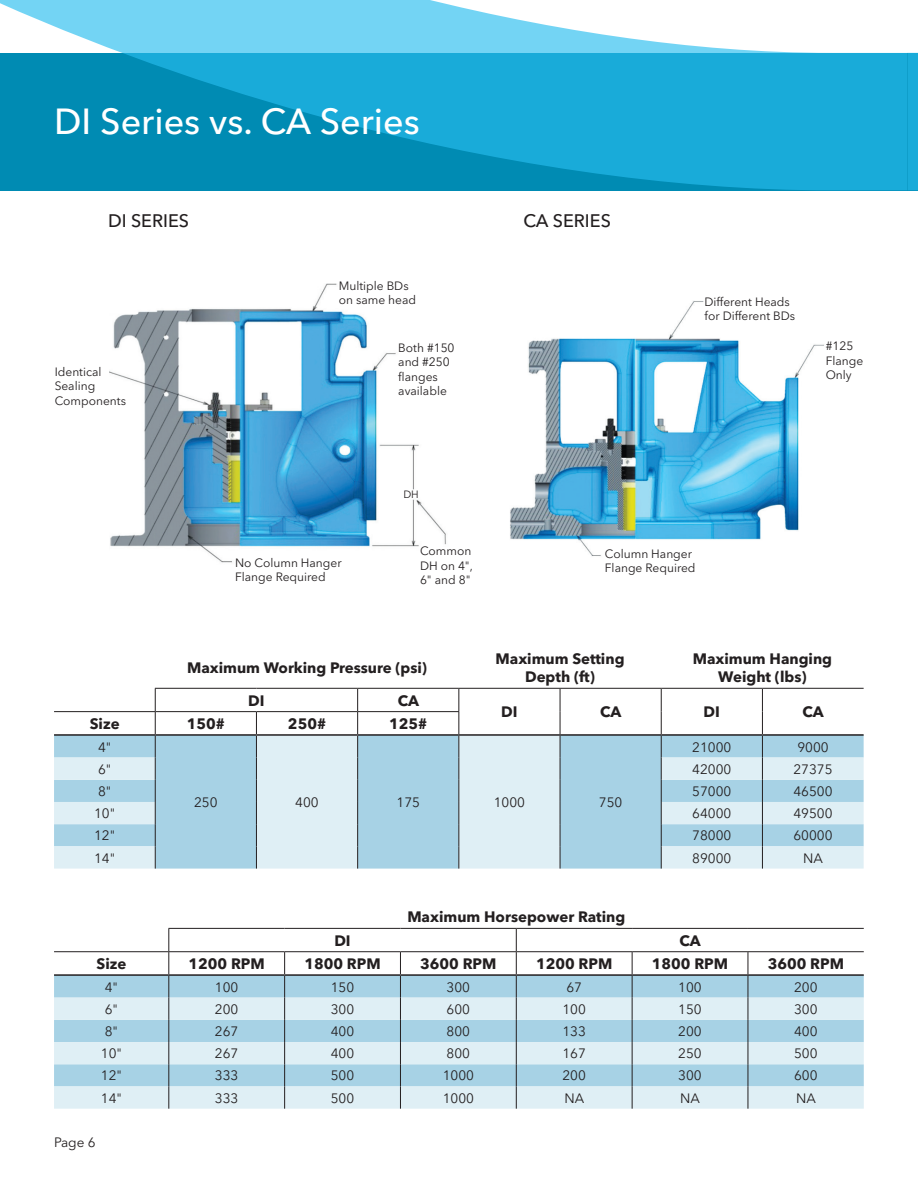
<style>
.page{position:relative;width:918px;height:1188px;background:#fff}
.page>*{position:absolute;margin:0;border:0;box-sizing:border-box;transform-origin:0 0}
.t1{font:500 36px "Avenir Next LT Pro";color:#fff}
.t2{font:500 18px "Avenir Next LT Pro";color:#231f20}
.t3{font:700 15px/18px "Avenir Next LT Pro";color:#231f20;text-align:center}
.t4{font:13.5px "Avenir Next LT Pro";color:#231f20}
.t5{font:12px/14.4px "Avenir Next LT Pro";color:#231f20}
.t6{font:10.5px "Avenir Next LT Pro";color:#231f20}
.s1{font-weight:500;font-size:15px;color:#fff}
</style>
<div class="page">
<svg style="left:0;top:0;width:907px;height:190px;background:#3bb2d6"></svg>
<svg style="left:907px;top:52px;width:11px;height:138px;background:#19aad7"></svg>
<img style="left:109px;top:284px;width:337px;height:279px">
<img style="left:510px;top:301px;width:314px;height:255px">
<svg style="left:54px;top:736px;width:810px;height:133px;background:#bfdeeb"></svg>
<hr style="left:155px;top:688px;width:101px;height:1px;background:#231f20">
<hr style="left:256px;top:688px;width:102px;height:1px;background:#231f20">
<hr style="left:358px;top:688px;width:101px;height:1px;background:#231f20">
<hr style="left:459px;top:688px;width:101px;height:1px;background:#231f20">
<hr style="left:560px;top:688px;width:101px;height:1px;background:#231f20">
<hr style="left:661px;top:688px;width:101px;height:1px;background:#231f20">
<hr style="left:762px;top:688px;width:102px;height:1px;background:#231f20">
<hr style="left:54px;top:711px;width:101px;height:1px;background:#231f20">
<hr style="left:155px;top:711px;width:101px;height:1px;background:#231f20">
<hr style="left:256px;top:711px;width:102px;height:1px;background:#231f20">
<hr style="left:358px;top:711px;width:101px;height:1px;background:#231f20">
<svg style="left:155px;top:689px;width:1px;height:180px"></svg>
<svg style="left:256px;top:712px;width:1px;height:157px"></svg>
<svg style="left:357px;top:689px;width:1px;height:180px"></svg>
<svg style="left:458px;top:689px;width:1px;height:180px"></svg>
<svg style="left:560px;top:689px;width:1px;height:180px"></svg>
<svg style="left:661px;top:689px;width:1px;height:180px"></svg>
<svg style="left:762px;top:689px;width:1px;height:180px"></svg>
<hr style="left:54px;top:734px;width:101px;height:2px;background:#231f20">
<hr style="left:155px;top:734px;width:101px;height:2px;background:#231f20">
<hr style="left:256px;top:734px;width:102px;height:2px;background:#231f20">
<hr style="left:358px;top:734px;width:101px;height:2px;background:#231f20">
<hr style="left:459px;top:734px;width:101px;height:2px;background:#231f20">
<hr style="left:560px;top:734px;width:101px;height:2px;background:#231f20">
<hr style="left:661px;top:734px;width:101px;height:2px;background:#231f20">
<hr style="left:762px;top:734px;width:102px;height:2px;background:#231f20">
<div style="left:54px;top:976px;width:810px;height:22px;background:#a7d2e5"></div>
<svg style="left:54px;top:998px;width:810px;height:111px;background:#c8e3ee"></svg>
<hr style="left:168px;top:928px;width:117px;height:1px;background:#231f20">
<hr style="left:285px;top:928px;width:115px;height:1px;background:#231f20">
<hr style="left:400px;top:928px;width:116px;height:1px;background:#231f20">
<hr style="left:516px;top:928px;width:116px;height:1px;background:#231f20">
<hr style="left:632px;top:928px;width:116px;height:1px;background:#231f20">
<hr style="left:748px;top:928px;width:116px;height:1px;background:#231f20">
<hr style="left:54px;top:951px;width:115px;height:1px;background:#231f20">
<hr style="left:169px;top:951px;width:116px;height:1px;background:#231f20">
<hr style="left:285px;top:951px;width:115px;height:1px;background:#231f20">
<hr style="left:400px;top:951px;width:116px;height:1px;background:#231f20">
<hr style="left:516px;top:951px;width:116px;height:1px;background:#231f20">
<hr style="left:632px;top:951px;width:116px;height:1px;background:#231f20">
<hr style="left:748px;top:951px;width:116px;height:1px;background:#231f20">
<svg style="left:168px;top:929px;width:1px;height:180px"></svg>
<svg style="left:284px;top:952px;width:1px;height:157px"></svg>
<svg style="left:400px;top:952px;width:1px;height:157px"></svg>
<svg style="left:516px;top:929px;width:1px;height:180px"></svg>
<svg style="left:632px;top:952px;width:1px;height:157px"></svg>
<svg style="left:748px;top:952px;width:1px;height:157px"></svg>
<hr style="left:54px;top:974px;width:115px;height:2px;background:#231f20">
<hr style="left:169px;top:974px;width:116px;height:2px;background:#231f20">
<hr style="left:285px;top:974px;width:115px;height:2px;background:#231f20">
<hr style="left:400px;top:974px;width:116px;height:2px;background:#231f20">
<hr style="left:516px;top:974px;width:116px;height:2px;background:#231f20">
<hr style="left:632px;top:974px;width:116px;height:2px;background:#231f20">
<hr style="left:748px;top:974px;width:116px;height:2px;background:#231f20">
<div style="left:100px;top:300px;width:38px;height:14px;background:#fff"></div>
<p class="t1" style="left:54px;top:99px;width:367px">DI Series vs. CA Series</p>
<p class="t2" style="left:108px;top:209px;width:83px">DI SERIES</p>
<p class="t2" style="left:523px;top:209px;width:89px">CA SERIES</p>
<p class="t5" style="left:55px;top:364px;width:73px">Identical<br>Sealing<br>Components</p>
<p class="t5" style="left:339px;top:278px;width:79px">Multiple BDs on same head</p>
<p class="t5" style="left:398px;top:341px;width:58px">Both #150 and #250 flanges available</p>
<p class="t5" style="left:705px;top:294px;width:92px">Different Heads for Different BDs</p>
<p class="t5" style="left:826px;top:339px;width:39px">#125<br>Flange<br>Only</p>
<p class="t6" style="left:403px;top:488px;width:17px">DH</p>
<p class="t5" style="left:420px;top:544px;width:54px">Common<br>DH on 4",<br>6" and 8"</p>
<p class="t5" style="left:235px;top:556px;width:108px">No Column Hanger<br>Flange Required</p>
<p class="t5" style="left:605px;top:547px;width:92px">Column Hanger<br>Flange Required</p>
<p class="t3" style="left:187px;top:659px;width:242px">Maximum Working Pressure (psi)</p>
<p class="t3" style="left:496px;top:650px;width:130px">Maximum Setting<br>Depth (ft)</p>
<p class="t3" style="left:693px;top:650px;width:141px">Maximum Hanging<br>Weight (lbs)</p>
<p class="t3" style="left:248px;top:691px;width:18px">DI</p>
<p class="t3" style="left:398px;top:691px;width:23px">CA</p>
<p class="t3" style="left:501px;top:703px;width:18px">DI</p>
<p class="t3" style="left:600px;top:703px;width:23px">CA</p>
<p class="t3" style="left:704px;top:703px;width:18px">DI</p>
<p class="t3" style="left:803px;top:703px;width:23px">CA</p>
<p class="t3" style="left:90px;top:715px;width:31px">Size</p>
<p class="t3" style="left:187px;top:715px;width:40px">150#</p>
<p class="t3" style="left:288px;top:715px;width:40px">250#</p>
<p class="t3" style="left:389px;top:715px;width:40px">125#</p>
<p class="t4" style="left:98px;top:739px;width:15px">4"</p>
<p class="t4" style="left:692px;top:739px;width:41px">21000</p>
<p class="t4" style="left:797px;top:739px;width:33px">9000</p>
<p class="t4" style="left:98px;top:761px;width:15px">6"</p>
<p class="t4" style="left:692px;top:761px;width:41px">42000</p>
<p class="t4" style="left:793px;top:761px;width:41px">27375</p>
<p class="t4" style="left:98px;top:783px;width:15px">8"</p>
<p class="t4" style="left:692px;top:783px;width:41px">57000</p>
<p class="t4" style="left:793px;top:783px;width:41px">46500</p>
<p class="t4" style="left:94px;top:805px;width:23px">10"</p>
<p class="t4" style="left:692px;top:805px;width:41px">64000</p>
<p class="t4" style="left:793px;top:805px;width:41px">49500</p>
<p class="t4" style="left:94px;top:828px;width:23px">12"</p>
<p class="t4" style="left:692px;top:828px;width:41px">78000</p>
<p class="t4" style="left:793px;top:828px;width:41px">60000</p>
<p class="t4" style="left:94px;top:850px;width:23px">14"</p>
<p class="t4" style="left:692px;top:850px;width:41px">89000</p>
<p class="t4" style="left:803px;top:850px;width:21px">NA</p>
<p class="t4" style="left:194px;top:794px;width:25px">250</p>
<p class="t4" style="left:295px;top:794px;width:25px">400</p>
<p class="t4" style="left:397px;top:794px;width:25px">175</p>
<p class="t4" style="left:494px;top:794px;width:33px">1000</p>
<p class="t4" style="left:599px;top:794px;width:25px">750</p>
<p class="t3" style="left:407px;top:908px;width:219px">Maximum Horsepower Rating</p>
<p class="t3" style="left:334px;top:931px;width:18px">DI</p>
<p class="t3" style="left:680px;top:931px;width:23px">CA</p>
<p class="t3" style="left:96px;top:955px;width:31px">Size</p>
<p class="t3" style="left:189px;top:955px;width:78px">1200 RPM</p>
<p class="t3" style="left:304px;top:955px;width:78px">1800 RPM</p>
<p class="t3" style="left:420px;top:955px;width:78px">3600 RPM</p>
<p class="t3" style="left:536px;top:955px;width:78px">1200 RPM</p>
<p class="t3" style="left:652px;top:955px;width:78px">1800 RPM</p>
<p class="t3" style="left:768px;top:955px;width:78px">3600 RPM</p>
<p class="t4" style="left:105px;top:979px;width:15px">4"</p>
<p class="t4" style="left:215px;top:979px;width:25px">100</p>
<p class="t4" style="left:331px;top:979px;width:25px">150</p>
<p class="t4" style="left:447px;top:979px;width:25px">300</p>
<p class="t4" style="left:566px;top:979px;width:17px">67</p>
<p class="t4" style="left:678px;top:979px;width:25px">100</p>
<p class="t4" style="left:794px;top:979px;width:25px">200</p>
<p class="t4" style="left:105px;top:1001px;width:15px">6"</p>
<p class="t4" style="left:215px;top:1001px;width:25px">200</p>
<p class="t4" style="left:331px;top:1001px;width:25px">300</p>
<p class="t4" style="left:447px;top:1001px;width:25px">600</p>
<p class="t4" style="left:562px;top:1001px;width:25px">100</p>
<p class="t4" style="left:678px;top:1001px;width:25px">150</p>
<p class="t4" style="left:794px;top:1001px;width:25px">300</p>
<p class="t4" style="left:105px;top:1023px;width:15px">8"</p>
<p class="t4" style="left:215px;top:1023px;width:25px">267</p>
<p class="t4" style="left:331px;top:1023px;width:25px">400</p>
<p class="t4" style="left:447px;top:1023px;width:25px">800</p>
<p class="t4" style="left:562px;top:1023px;width:25px">133</p>
<p class="t4" style="left:678px;top:1023px;width:25px">200</p>
<p class="t4" style="left:794px;top:1023px;width:25px">400</p>
<p class="t4" style="left:101px;top:1046px;width:23px">10"</p>
<p class="t4" style="left:215px;top:1046px;width:25px">267</p>
<p class="t4" style="left:331px;top:1046px;width:25px">400</p>
<p class="t4" style="left:447px;top:1046px;width:25px">800</p>
<p class="t4" style="left:562px;top:1046px;width:25px">167</p>
<p class="t4" style="left:678px;top:1046px;width:25px">250</p>
<p class="t4" style="left:794px;top:1046px;width:25px">500</p>
<p class="t4" style="left:101px;top:1068px;width:23px">12"</p>
<p class="t4" style="left:215px;top:1068px;width:25px">333</p>
<p class="t4" style="left:331px;top:1068px;width:25px">500</p>
<p class="t4" style="left:443px;top:1068px;width:33px">1000</p>
<p class="t4" style="left:562px;top:1068px;width:25px">200</p>
<p class="t4" style="left:678px;top:1068px;width:25px">300</p>
<p class="t4" style="left:794px;top:1068px;width:25px">600</p>
<p class="t4" style="left:101px;top:1090px;width:23px">14"</p>
<p class="t4" style="left:215px;top:1090px;width:25px">333</p>
<p class="t4" style="left:331px;top:1090px;width:25px">500</p>
<p class="t4" style="left:443px;top:1090px;width:33px">1000</p>
<p class="t4" style="left:564px;top:1090px;width:21px">NA</p>
<p class="t4" style="left:680px;top:1090px;width:21px">NA</p>
<p class="t4" style="left:796px;top:1090px;width:21px">NA</p>
<p class="t4" style="left:54px;top:1134px;width:43px"><span class="s1">6</span>Page 6</p>
</div>
